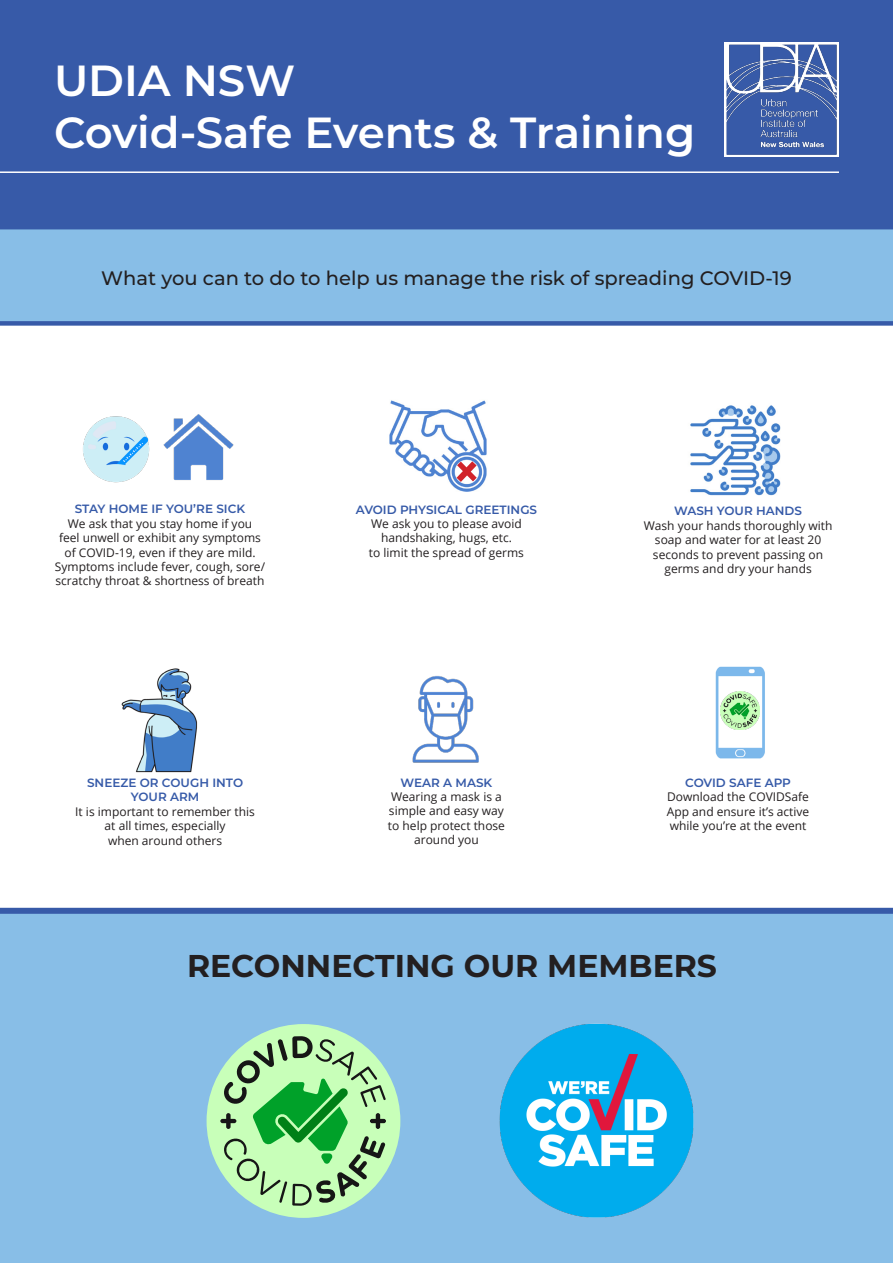
<style>
.page{position:relative;width:893px;height:1263px;background:#fff}
.page>*{position:absolute;margin:0;border:0;box-sizing:border-box;transform-origin:0 0}
.t1{font:600 43.5px/52.2px "Montserrat";color:#fff}
.t2{font:700 31.5px "Montserrat";color:#231f20}
.t3{font:500 19.5px "Montserrat";color:#231f20}
.t4{font:12px/14.4px "Open Sans";color:#231f20;text-align:center}
.t5{font:600 12px "Montserrat";color:#365aa8}
</style>
<div class="page">
<div style="left:0;top:0;width:893px;height:226px;background:#375aa8"></div>
<hr style="left:0;top:171px;width:839px;height:2px;background:#fff">
<img style="left:725px;top:42px;width:114px;height:114px">
<img style="left:83px;top:416px;width:67px;height:67px">
<img style="left:163px;top:414px;width:71px;height:66px">
<svg style="left:0;top:226px;width:893px;height:100px;background:#81b6e2"></svg>
<img style="left:690px;top:405px;width:91px;height:91px">
<img style="left:121px;top:668px;width:77px;height:105px">
<img style="left:715px;top:666px;width:50px;height:93px">
<div style="left:0;top:908px;width:893px;height:355px;background:#88bee7"></div>
<img style="left:720px;top:691px;width:39px;height:39px">
<img style="left:389px;top:400px;width:98px;height:92px">
<svg style="left:450px;top:455px;width:33px;height:33px"></svg>
<img style="left:412px;top:676px;width:67px;height:87px">
<div style="left:207px;top:1024px;width:193px;height:194px;background:#c8ffb9;border-radius:50%"></div>
<svg style="left:220px;top:1036px;width:166px;height:170px"></svg>
<img style="left:475px;top:999px;width:242px;height:243px">
<h1 class="t1" style="left:54px;top:53px;width:643px">UDIA NSW<br>Covid-Safe Events &amp; Training</h1>
<p class="t3" style="left:101px;top:265px;width:692px">What you can to do to help us manage the risk of spreading COVID-19</p>
<p class="t5" style="left:75px;top:501px;width:172px">STAY HOME IF YOU’RE SICK</p>
<p class="t4" style="left:55px;top:516px;width:212px">We ask that you stay home if you<br>feel unwell or exhibit any symptoms of COVID-19, even if they are mild.<br>Symptoms include fever, cough, sore/ scratchy throat &amp; shortness of breath</p>
<p class="t5" style="left:87px;top:774px;width:158px">SNEEZE OR COUGH INTO</p>
<p class="t5" style="left:131px;top:788px;width:70px">YOUR ARM</p>
<p class="t4" style="left:75px;top:804px;width:181px">It is important to remember this</p>
<p class="t4" style="left:105px;top:818px;width:122px">at all times, especially</p>
<p class="t4" style="left:108px;top:833px;width:116px">when around others</p>
<p class="t5" style="left:356px;top:501px;width:183px">AVOID PHYSICAL GREETINGS</p>
<p class="t4" style="left:371px;top:516px;width:152px">We ask you to please avoid handshaking, hugs, etc.</p>
<p class="t4" style="left:369px;top:545px;width:157px">to limit the spread of germs</p>
<p class="t5" style="left:401px;top:774px;width:93px">WEAR A MASK</p>
<p class="t4" style="left:388px;top:789px;width:119px">Wearing a mask is a simple and easy way to help protect those around you</p>
<p class="t5" style="left:674px;top:503px;width:129px">WASH YOUR HANDS</p>
<p class="t4" style="left:644px;top:518px;width:190px">Wash your hands thoroughly with soap and water for at least 20 seconds to prevent passing on germs and dry your hands</p>
<p class="t5" style="left:685px;top:774px;width:107px">COVID SAFE APP</p>
<p class="t4" style="left:667px;top:789px;width:144px;text-align:justify">Download the COVIDSafe App and ensure it’s active while you’re at the event</p>
<p class="t2" style="left:187px;top:943px;width:531px">RECONNECTING OUR MEMBERS</p>
</div>
